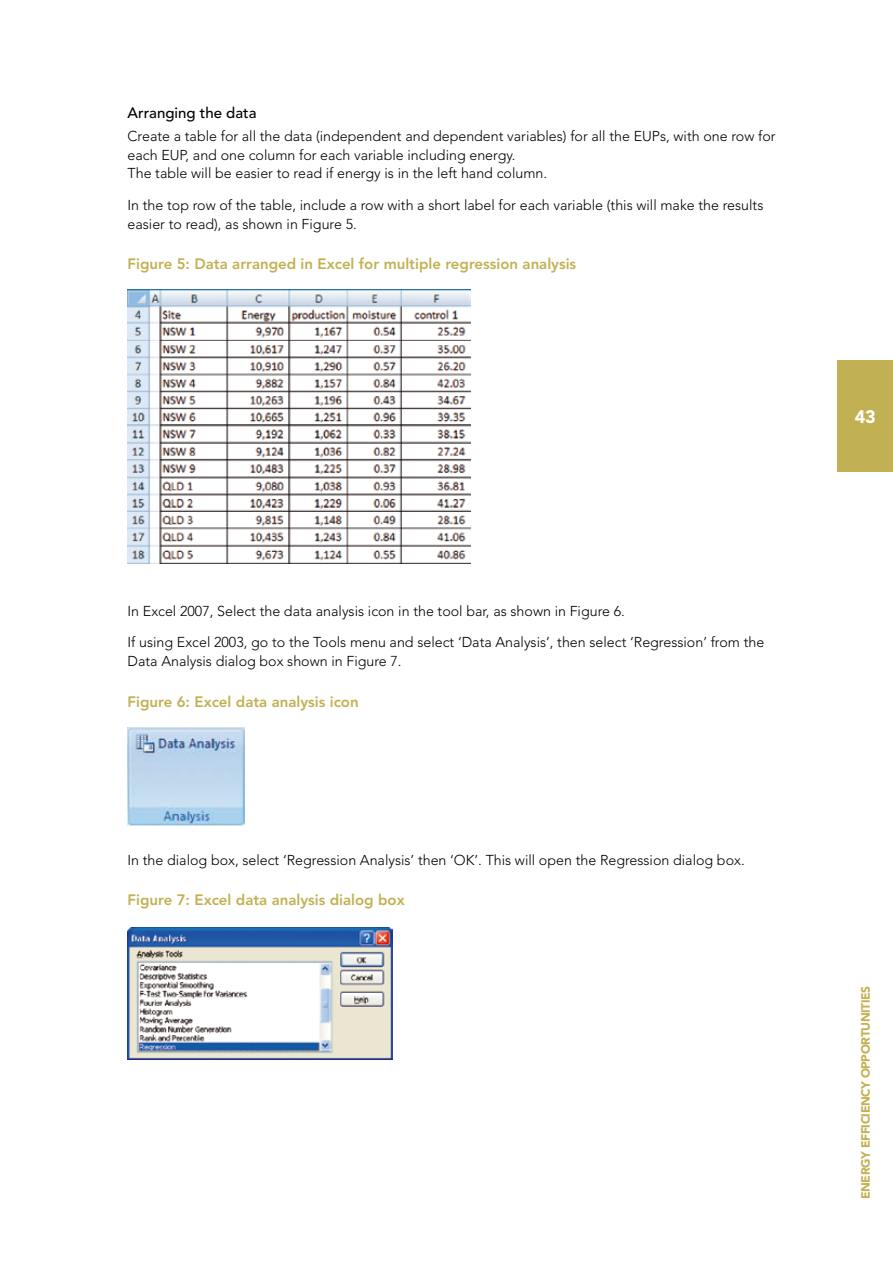
<style>
.page{position:relative;width:893px;height:1263px;background:#fff}
.page>*{position:absolute;margin:0;border:0;box-sizing:border-box;transform-origin:0 0}
.t1{font:900 18px "Avenir";color:#fff}
.t2{font:800 15px "Avenir";color:#c1b153}
.t3{font:500 15px "Avenir";color:#000}
.t4{font:300 14.25px/18.8px "Avenir";color:#000}
.t5{font:900 12px "Avenir";letter-spacing:-.03em;color:#c1b153}
</style>
<div class="page">
<div style="left:838px;top:361px;width:55px;height:111px;background:#c1b153"></div>
<img style="left:128px;top:727px;width:117px;height:98px">
<img style="left:128px;top:927px;width:264px;height:132px">
<img style="left:128px;top:289px;width:343px;height:275px">
<p class="t3" style="left:128px;top:104px;width:130px">Arranging the data</p>
<p class="t4" style="left:128px;top:126px;width:649px">Create a table for all the data (independent and dependent variables) for all the EUPs, with one row for each EUP, and one column for each variable including energy.<br>The table will be easier to read if energy is in the left hand column.</p>
<p class="t4" style="left:128px;top:196px;width:637px">In the top row of the table, include a row with a short label for each variable (this will make the results easier to read), as shown in Figure 5.</p>
<p class="t2" style="left:128px;top:255px;width:450px">Figure 5: Data arranged in Excel for multiple regression analysis</p>
<p class="t4" style="left:128px;top:602px;width:499px">In Excel 2007, Select the data analysis icon in the tool bar, as shown in Figure 6.</p>
<p class="t4" style="left:128px;top:633px;width:638px">If using Excel 2003, go to the Tools menu and select ‘Data Analysis’, then select ‘Regression’ from the<br>Data Analysis dialog box shown in Figure 7.</p>
<p class="t2" style="left:128px;top:693px;width:233px">Figure 6: Excel data analysis icon</p>
<p class="t4" style="left:128px;top:850px;width:619px">In the dialog box, select ‘Regression Analysis’ then ‘OK’. This will open the Regression dialog box.</p>
<p class="t2" style="left:128px;top:891px;width:279px">Figure 7: Excel data analysis dialog box</p>
<p class="t1" style="left:855px;top:406px;width:22px">43</p>
<p class="t5" style="left:858px;top:1199px;width:215px;rotate:-90deg">energy efficiency opportunities</p>
</div>
